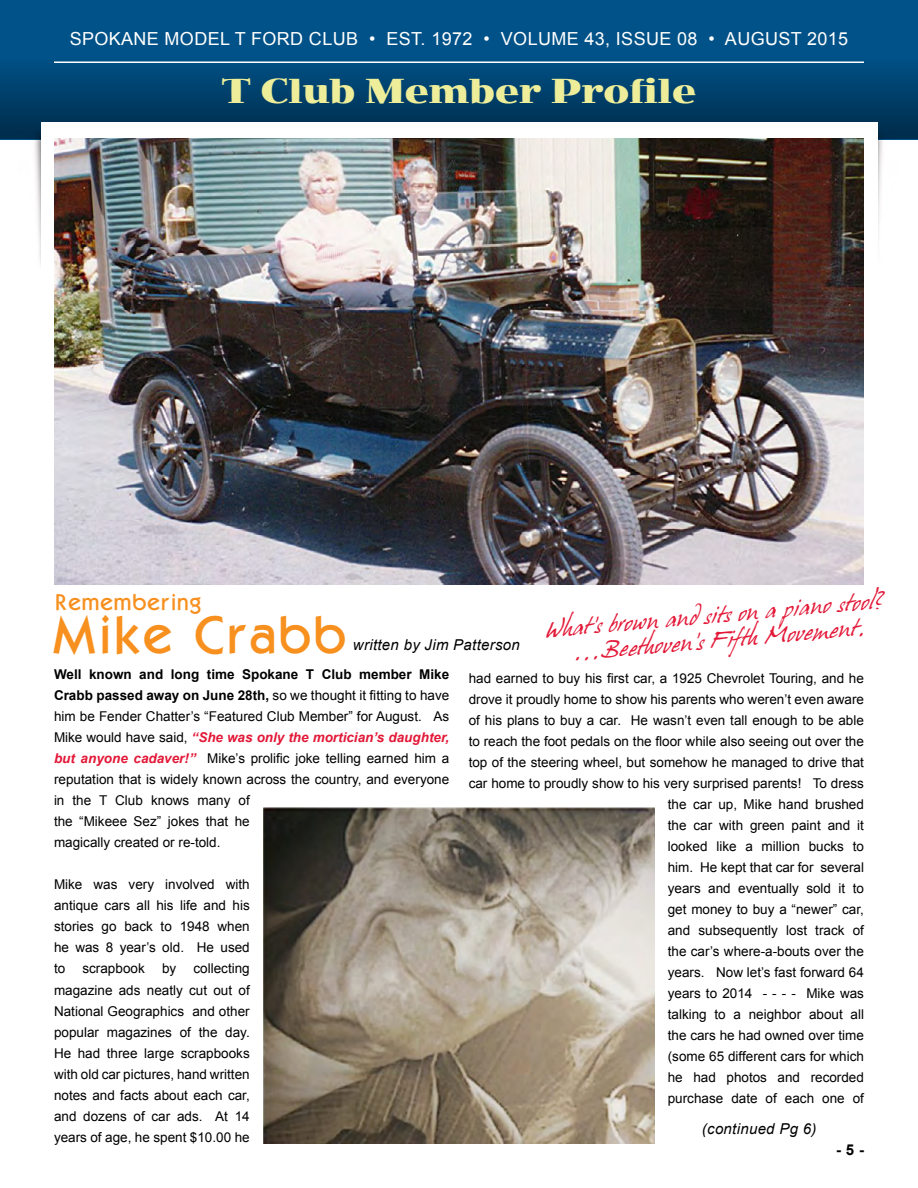
<style>
.page{position:relative;width:918px;height:1188px;background:#fff}
.page>*{position:absolute;margin:0;border:0;box-sizing:border-box;transform-origin:0 0}
.t1{font:500 45px "Kabel";letter-spacing:.02em;color:#f7901e}
.t2{font:700 36px "Jimbo";color:#eeee9a}
.t3{font:21px/25.2px "Hans Hand";color:#e31837;text-align:center}
.t4{font:500 19.5px "Kabel";letter-spacing:.02em;color:#f7901e}
.t5{font:18px "Arial";letter-spacing:.02em;color:#fff}
.t6{font:italic 15px "Arial";letter-spacing:.02em;color:#000}
.t7{font:700 15px "Arial";color:#000}
.t8{font:13.5px/21px "Arial";color:#000;text-align:justify}
.s1{font-weight:700}
.s2{font-weight:700;font-style:italic;color:#e31837}
</style>
<div class="page">
<div style="left:0;top:0;width:918px;height:139px;background:#005288"></div>
<div style="left:0;top:53px;width:918px;height:85px;background:linear-gradient(to bottom,#0a5a8f,#002848)"></div>
<img style="left:19px;top:131px;width:22px;height:134px">
<img style="left:878px;top:131px;width:20px;height:104px">
<div style="left:41px;top:122px;width:837px;height:213px;background:#fff"></div>
<hr style="left:54px;top:62px;width:810px;height:1px;background:#fff">
<img style="left:54px;top:138px;width:810px;height:446px">
<img style="left:263px;top:808px;width:391px;height:336px">
<h3 class="t5" style="left:70px;top:26px;width:780px">SPOKANE MODEL T FORD CLUB • EST. 1972 • VOLUME 43, ISSUE 08 • AUGUST 2015</h3>
<h2 class="t2" style="left:222px;top:70px;width:476px">T Club Member Profile</h2>
<h3 class="t4" style="left:56px;top:588px;width:147px">Remembering</h3>
<h1 class="t1" style="left:51px;top:604px;width:297px">Mike Crabb</h1>
<p class="t6" style="left:353px;top:635px;width:168px">written by Jim Patterson</p>
<h3 class="t3" style="left:544px;top:618px;width:343px;rotate:-5deg">What's brown and sits on a piano stool? ...Beethoven's Fifth Movement.</h3>
<p class="t8" style="left:54px;top:664px;width:397px;text-align:left"><span class="s1">Well known and long time Spokane T Club member Mike Crabb passed away on June 28th,</span> so we thought it fitting to have him be Fender Chatter’s “Featured Club Member” for August. As Mike would have said, <span class="s2">“She was only the mortician’s daughter, but anyone cadaver!”</span> Mike’s prolific joke telling earned him a reputation that is widely known across the country, and everyone in the T Club knows many of<br>the “Mikeee Sez” jokes that he<br>magically created or re-told.</p>
<p class="t8" style="left:54px;top:874px;width:197px">Mike was very involved with antique cars all his life and his stories go back to 1948 when he was 8 year’s old. He used to</p>
<p class="t8" style="left:54px;top:958px;width:197px;text-indent:140px">collecting magazine ads neatly cut out of National Geographics and other popular magazines of the day.<br>He had three large scrapbooks with old car pictures, hand written notes and facts about each car, and dozens of car ads. At 14 years of age, he spent $10.00 he</p>
<p class="t8" style="left:82px;top:958px;width:64px">scrapbook</p>
<p class="t8" style="left:162px;top:958px;width:16px">by</p>
<p class="t8" style="left:469px;top:667px;width:397px;text-align:right">had earned to buy his first car, a 1925 Chevrolet Touring, and he drove it proudly home to show his parents who weren’t even aware of his plans to buy a car. He wasn’t even tall enough to be able to reach the foot pedals on the floor while also seeing out over the top of the steering wheel, but somehow he managed to drive that car home to proudly show to his very surprised parents! To dress the car up, Mike hand brushed<br>the car with green paint and it<br>looked like a million bucks to<br>him. He kept that car for several<br>years and eventually sold it to<br>get money to buy a “newer” car,<br>and subsequently lost track of<br>the car’s where-a-bouts over the<br>years. Now let’s fast forward 64<br>years to 2014 - - - - Mike was<br>talking to a neighbor about all<br>the cars he had owned over time<br>(some 65 different cars for which<br>he had photos and recorded<br>purchase date of each one of</p>
<p class="t6" style="left:702px;top:1119px;width:116px">(continued Pg 6)</p>
<p class="t7" style="left:836px;top:1140px;width:29px">- 5 -</p>
</div>
